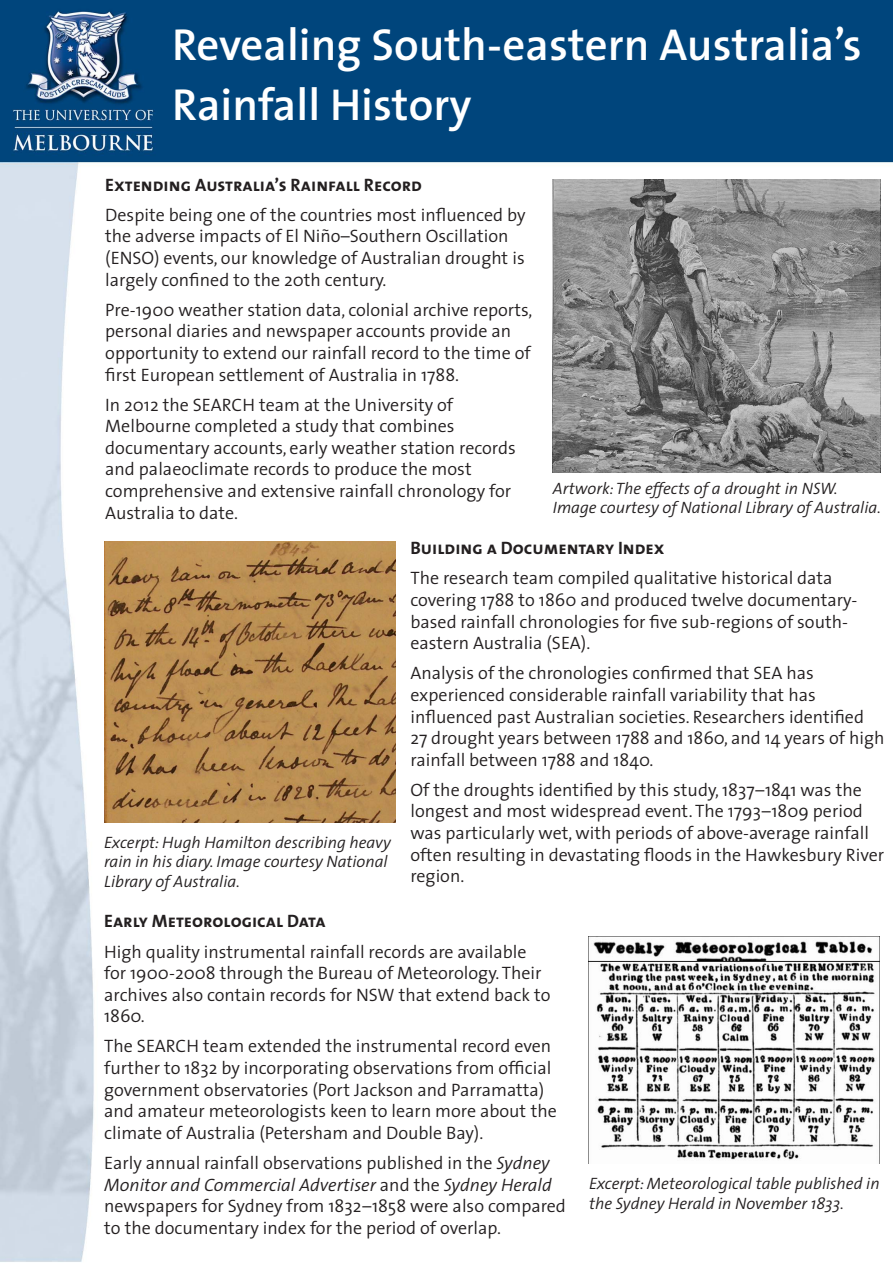
<style>
.page{position:relative;width:893px;height:1263px;background:#fff}
.page>*{position:absolute;margin:0;border:0;box-sizing:border-box;transform-origin:0 0}
.t1{font:600 45px/60px "The Sans";color:#fff}
.t2{font:300 18px/21.6px "The Sans";color:#231f20}
.t3{font:18px "The Sans Bold Caps";color:#231f20}
.t4{font:italic 300 16.5px/19.8px "The Sans";color:#231f20}
.s1{font-style:italic}
</style>
<div class="page">
<img style="left:0;top:0;width:893px;height:1262px">
<div style="left:105px;top:178px;width:436px;height:346px;background:#fff"></div>
<img style="left:588px;top:936px;width:291px;height:227px">
<img style="left:553px;top:180px;width:327px;height:292px">
<div style="left:104px;top:914px;width:474px;height:347px;background:#fff"></div>
<div style="left:410px;top:541px;width:475px;height:353px;background:#fff"></div>
<img style="left:104px;top:541px;width:291px;height:282px">
<p class="t1" style="left:172px;top:14px;width:691px">Revealing South-eastern Australia’s<br>Rainfall History</p>
<p class="t3" style="left:105px;top:170px;width:318px">Extending Australia’s Rainfall Record</p>
<p class="t2" style="left:105px;top:203px;width:422px">Despite being one of the countries most influenced by the adverse impacts of El Niño–Southern Oscillation (ENSO) events, our knowledge of Australian drought is largely confined to the 20th century.</p>
<p class="t2" style="left:105px;top:298px;width:429px">Pre-1900 weather station data, colonial archive reports, personal diaries and newspaper accounts provide an opportunity to extend our rainfall record to the time of first European settlement of Australia in 1788.</p>
<p class="t2" style="left:105px;top:393px;width:412px">In 2012 the SEARCH team at the University of Melbourne completed a study that combines documentary accounts, early weather station records and palaeoclimate records to produce the most comprehensive and extensive rainfall chronology for Australia to date.</p>
<p class="t4" style="left:553px;top:478px;width:330px">Artwork: The effects of a drought in NSW.<br>Image courtesy of National Library of Australia.</p>
<p class="t4" style="left:104px;top:832px;width:288px">Excerpt: Hugh Hamilton describing heavy rain in his diary. Image courtesy National<br>Library of Australia.</p>
<p class="t3" style="left:410px;top:533px;width:256px">Building a Documentary Index</p>
<p class="t2" style="left:410px;top:567px;width:448px">The research team compiled qualitative historical data covering 1788 to 1860 and produced twelve documentary&shy;based rainfall chronologies for five sub-regions of south&shy;eastern Australia (SEA).</p>
<p class="t2" style="left:410px;top:662px;width:476px">Analysis of the chronologies confirmed that SEA has experienced considerable rainfall variability that has influenced past Australian societies. Researchers identified 27 drought years between 1788 and 1860, and 14 years of high rainfall between 1788 and 1840.</p>
<p class="t2" style="left:410px;top:778px;width:475px">Of the droughts identified by this study, 1837–1841 was the longest and most widespread event. The 1793–1809 period was particularly wet, with periods of above-average rainfall often resulting in devastating floods in the Hawkesbury River region.</p>
<p class="t3" style="left:104px;top:906px;width:223px">Early Meteorological Data</p>
<p class="t2" style="left:104px;top:940px;width:448px">High quality instrumental rainfall records are available for 1900-2008 through the Bureau of Meteorology. Their archives also contain records for NSW that extend back to 1860.</p>
<p class="t2" style="left:104px;top:1035px;width:454px">The SEARCH team extended the instrumental record even further to 1832 by incorporating observations from official government observatories (Port Jackson and Parramatta) and amateur meteorologists keen to learn more about the climate of Australia (Petersham and Double Bay).</p>
<p class="t2" style="left:104px;top:1151px;width:463px">Early annual rainfall observations published in the <span class="s1">Sydney Monitor and Commercial Advertiser</span> and the <span class="s1">Sydney Herald </span>newspapers for Sydney from 1832–1858 were also compared to the documentary index for the period of overlap.</p>
<p class="t4" style="left:589px;top:1173px;width:292px">Excerpt: Meteorological table published in the Sydney Herald in November 1833.</p>
</div>
